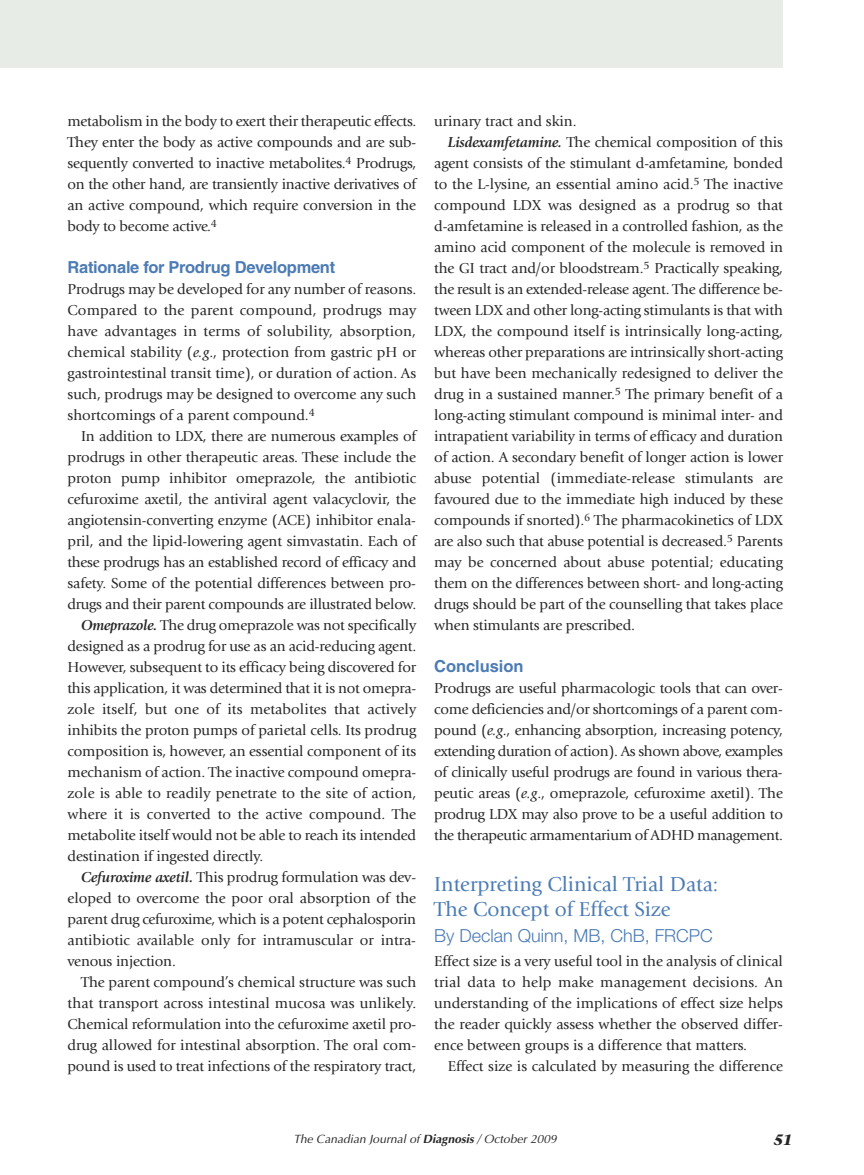
<style>
.page{position:relative;width:864px;height:1175px;background:#fff}
.page>*{position:absolute;margin:0;border:0;box-sizing:border-box;transform-origin:0 0}
.t1{font:21px/25.5px "Giovanni";color:#4c7bb5}
.t2{font:300 18px "Helvetica Neue";color:#4c7bb5}
.t3{font:700 16.5px "Helvetica";letter-spacing:-.015em;color:#4c7bb5}
.t4{font:15px/21px "Giovanni";letter-spacing:-.01em;color:#272627;text-align:justify}
.t5{font:15px "Giovanni";letter-spacing:.01em;color:#272627}
.t6{font:italic 700 15px "Stone Serif";color:#272627}
.t7{font:italic 12px "Optima";color:#272627}
.s1{font-style:italic}
.s2{font-weight:700;font-style:italic}
.s3{font-weight:700}
</style>
<div class="page">
<div style="left:0;top:0;width:783px;height:68px;background:#e8ece7"></div>
<p class="t4" style="left:68px;top:112px;width:350px">metabolism in the body to exert their therapeutic effects.<br>They enter the body as active compounds and are sub&shy;sequently converted to inactive metabolites.<sup>4</sup> Prodrugs, on the other hand, are transiently inactive derivatives of an active compound, which require conversion in the body to become active.<sup>4</sup></p>
<p class="t3" style="left:68px;top:261px;width:269px">Rationale for Prodrug Development</p>
<p class="t4" style="left:68px;top:280px;width:350px">Prodrugs may be developed for any number of reasons.<br>Compared to the parent compound, prodrugs may have advantages in terms of solubility, absorption, chemical stability (<span class="s1">e.g</span>., protection from gastric pH or gastrointestinal transit time), or duration of action. As such, prodrugs may be designed to overcome any such shortcomings of a parent compound.<sup>4</sup></p>
<p class="t4" style="left:81px;top:427px;width:337px">In addition to LDX, there are numerous examples of</p>
<p class="t4" style="left:68px;top:448px;width:350px">prodrugs in other therapeutic areas. These include the</p>
<p class="t4" style="left:68px;top:469px;width:350px">proton pump inhibitor omeprazole, the antibiotic</p>
<p class="t4" style="left:68px;top:490px;width:350px">cefuroxime axetil, the antiviral agent valacyclovir, the</p>
<p class="t4" style="left:68px;top:511px;width:350px">angiotensin-converting enzyme (ACE) inhibitor enala -</p>
<p class="t4" style="left:68px;top:532px;width:350px">pril, and the lipid-lowering agent simvastatin. Each of</p>
<p class="t4" style="left:68px;top:553px;width:350px">these prodrugs has an established record of efficacy and</p>
<p class="t4" style="left:68px;top:574px;width:350px">safety. Some of the potential differences between pro-</p>
<p class="t4" style="left:68px;top:595px;width:350px">drugs and their parent compounds are illustrated below.</p>
<p class="t4" style="left:81px;top:616px;width:337px"><span class="s2">Omeprazole.</span> The drug omeprazole was not specifically</p>
<p class="t4" style="left:68px;top:637px;width:350px">designed as a prodrug for use as an acid-reducing agent.</p>
<p class="t4" style="left:68px;top:658px;width:350px">However, subsequent to its efficacy being discovered for</p>
<p class="t4" style="left:68px;top:679px;width:350px">this application, it was determined that it is not omepra-</p>
<p class="t4" style="left:68px;top:700px;width:350px">zole itself, but one of its metabolites that actively</p>
<p class="t4" style="left:68px;top:721px;width:350px">inhibits the proton pumps of parietal cells. Its prodrug</p>
<p class="t4" style="left:68px;top:742px;width:350px">compos ition is, however, an essential component of its</p>
<p class="t4" style="left:68px;top:763px;width:350px">mechanism of action. The inactive compound omepra-</p>
<p class="t4" style="left:68px;top:784px;width:350px">zole is able to readily penetrate to the site of action,</p>
<p class="t4" style="left:68px;top:805px;width:350px">where it is converted to the active compound. The</p>
<p class="t4" style="left:68px;top:826px;width:350px">metabolite itself would not be able to reach its intended</p>
<p class="t4" style="left:68px;top:847px;width:197px">destination if ingested directly.</p>
<p class="t4" style="left:81px;top:868px;width:337px"><span class="s2">Cefuroxime axetil.</span> This prodrug formulation was dev -</p>
<p class="t4" style="left:68px;top:889px;width:350px">eloped to overcome the poor oral absorption of the</p>
<p class="t4" style="left:68px;top:910px;width:350px">parent drug cefuroxime, which is a potent cephalosporin</p>
<p class="t4" style="left:68px;top:931px;width:350px">antibiotic available only for intramuscular or intra-</p>
<p class="t4" style="left:68px;top:952px;width:110px">venous injection.</p>
<p class="t4" style="left:81px;top:973px;width:337px">The parent compound’s chemical structure was such</p>
<p class="t5" style="left:68px;top:997px;width:350px">that transport across intestinal mucosa was unlikely.</p>
<p class="t4" style="left:68px;top:1015px;width:350px">Chemical reformulation into the cefuroxime axetil pro-</p>
<p class="t4" style="left:68px;top:1036px;width:350px">drug allowed for intestinal absorption. The oral com-</p>
<p class="t4" style="left:68px;top:1057px;width:350px">pound is used to treat infections of the respiratory tract,</p>
<p class="t4" style="left:434px;top:112px;width:144px">urinary tract and skin.</p>
<p class="t4" style="left:448px;top:133px;width:337px"><span class="s2">Lisdexamfetamine.</span> The chemical composition of this</p>
<p class="t4" style="left:434px;top:154px;width:350px">agent consists of the stimulant d-amfetamine, bonded</p>
<p class="t4" style="left:434px;top:175px;width:350px">to the L-lysine, an essential amino acid.<sup>5</sup> The inactive</p>
<p class="t4" style="left:434px;top:196px;width:350px">compound LDX was designed as a prodrug so that</p>
<p class="t4" style="left:434px;top:217px;width:350px">d-amfetamine is released in a controlled fashion, as the</p>
<p class="t4" style="left:434px;top:238px;width:350px">amino acid component of the molecule is removed in</p>
<p class="t4" style="left:434px;top:259px;width:350px">the GI tract and/or bloodstream.<sup>5</sup> Practically speaking,</p>
<p class="t4" style="left:434px;top:280px;width:350px">the result is an extended-release agent. The difference be-</p>
<p class="t4" style="left:434px;top:301px;width:350px">tween LDX and other long-acting stimulants is that with</p>
<p class="t4" style="left:434px;top:322px;width:350px">LDX, the compound itself is intrinsically long-acting,</p>
<p class="t4" style="left:434px;top:343px;width:350px">whereas other preparations are intrinsically short-acting</p>
<p class="t4" style="left:434px;top:364px;width:350px">but have been mechanically redesigned to deliver the</p>
<p class="t4" style="left:434px;top:385px;width:350px">drug in a sustained manner.<sup>5</sup> The primary benefit of a</p>
<p class="t4" style="left:434px;top:406px;width:350px">long-acting stimulant compound is minimal inter- and</p>
<p class="t4" style="left:434px;top:427px;width:350px">intrapatient variability in terms of efficacy and duration</p>
<p class="t4" style="left:434px;top:448px;width:350px">of action. A secondary benefit of longer action is lower</p>
<p class="t4" style="left:434px;top:469px;width:350px">abuse potential (immediate-release stimulants are</p>
<p class="t4" style="left:434px;top:490px;width:350px">favoured due to the immediate high induced by these</p>
<p class="t4" style="left:434px;top:511px;width:350px">compounds if snorted).<sup>6</sup> The pharmacokinetics of LDX</p>
<p class="t4" style="left:434px;top:532px;width:350px">are also such that abuse potential is decreased.<sup>5</sup> Parents</p>
<p class="t4" style="left:434px;top:553px;width:350px">may be concerned about abuse potential; educating</p>
<p class="t4" style="left:434px;top:574px;width:350px">them on the differences between short- and long-acting</p>
<p class="t4" style="left:434px;top:595px;width:350px">drugs should be part of the counselling that takes place</p>
<p class="t4" style="left:434px;top:616px;width:202px">when stimulants are prescribed.</p>
<p class="t3" style="left:434px;top:660px;width:91px">Conclusion</p>
<p class="t4" style="left:434px;top:679px;width:350px">Prodrugs are useful pharmacologic tools that can over&shy;come deficiencies and/or shortcomings of a parent com&shy;pound (<span class="s1">e.g</span>., enhancing absorption, increasing potency, extending duration of action). As shown above, examples of clinically useful prodrugs are found in various thera&shy;peutic areas (<span class="s1">e.g</span>., omeprazole, cefuroxime axetil). The prodrug LDX may also prove to be a useful addition to the therapeutic armamentarium of ADHD management.</p>
<h1 class="t1" style="left:434px;top:872px;width:286px">Interpreting Clinical Trial Data:<br>The Concept of Effect Size</h1>
<p class="t2" style="left:434px;top:928px;width:280px">By Declan Quinn, MB, ChB, FRCPC</p>
<p class="t4" style="left:434px;top:952px;width:350px">Effect size is a very useful tool in the analysis of clin ical trial data to help make management decisions. An understanding of the implications of effect size helps the reader quickly assess whether the observed differ&shy;ence between groups is a difference that matters.</p>
<p class="t4" style="left:448px;top:1057px;width:337px">Effect size is calculated by measuring the difference</p>
<p class="t7" style="left:294px;top:1134px;width:267px">The Canadian Journal of <span class="s3">Diagnosis</span> / October 2009</p>
<p class="t6" style="left:773px;top:1134px;width:20px">51</p>
</div>
